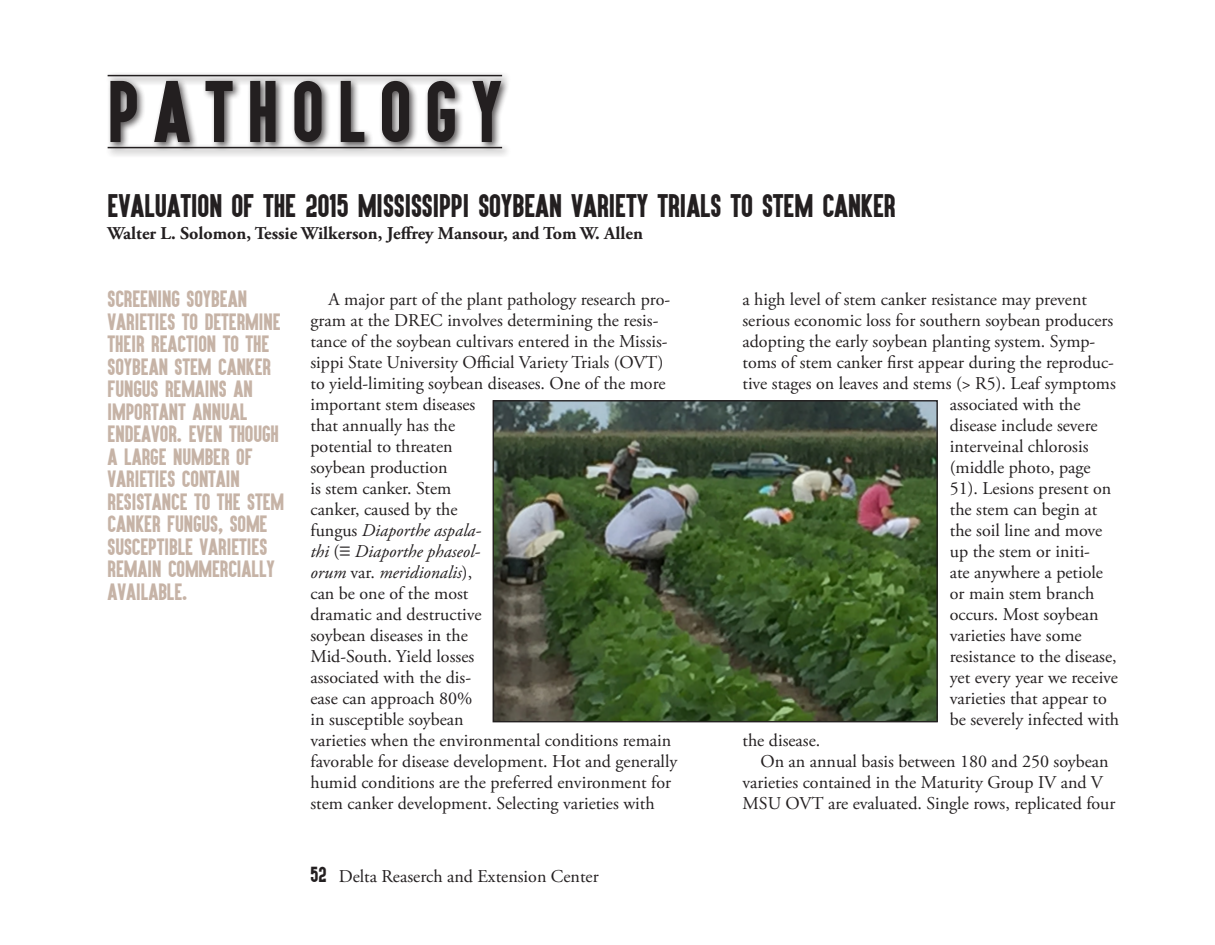
<style>
.page{position:relative;width:1215px;height:945px;background:#fff}
.page>*{position:absolute;margin:0;border:0;box-sizing:border-box;transform-origin:0 0}
.t1{font:72px "Aku&Kamu";letter-spacing:.2em;color:#231f20}
.Headline{font:27px "Aku&Kamu";color:#231f20}
.Pull_quote{font:19.5px/22.5px "Aku&Kamu";color:#c6b3a6}
.Body_copy{font:18px/21px "Adobe Garamond Pro";color:#231f20}
.By_line{font:700 18px "Adobe Garamond Pro";color:#231f20}
.s1{font-style:italic}
.s2{font-family:"Century"}
.s3{font-family:"Aku&Kamu"}
</style>
<div class="page">
<div style="left:107px;top:78px;width:403px;height:74px;background:#231f20;opacity:.75"></div>
<div style="left:105px;top:144px;width:407px;height:14px;background:#231f20;opacity:.75"></div>
<hr style="left:108px;top:147px;width:394px;height:1px;background:#231f20">
<div style="left:105px;top:72px;width:407px;height:14px;background:#231f20;opacity:.75"></div>
<hr style="left:108px;top:75px;width:394px;height:1px;background:#231f20">
<img style="left:495px;top:402px;width:441px;height:318px">
<div style="left:493px;top:400px;width:445px;height:322px;border:1px solid #231f20"></div>
<p class="t1" style="left:108px;top:64px;width:396px">PATHOLOGY</p>
<p class="Headline" style="left:108px;top:188px;width:790px">EVALUATION OF THE 2015 MISSISSIPPI SOYBEAN VARIETY TRIALS TO STEM CANKER</p>
<p class="By_line" style="left:108px;top:223px;width:537px">Walter L. Solomon, Tessie Wilkerson, Jeffrey Mansour, and Tom W. Allen</p>
<p class="Pull_quote" style="left:108px;top:288px;width:178px">SCREENING SOYBEAN<br>VARIETIES TO DETERMINE<br>THEIR REACTION TO THE<br>SOYBEAN STEM CANKER<br>FUNGUS REMAINS AN<br>IMPORTANT ANNUAL<br>ENDEAVOR. EVEN THOUGH<br>A LARGE NUMBER OF<br>VARIETIES CONTAIN<br>RESISTANCE TO THE STEM<br>CANKER FUNGUS, SOME<br>SUSCEPTIBLE VARIETIES<br>REMAIN COMMERCIALLY<br>AVAILABLE.</p>
<p class="Body_copy" style="left:310px;top:290px;width:368px;text-indent:18px">A major part of the plant pathology research pro&shy;gram at the DREC involves determining the resis&shy;tance of the soybean cultivars entered in the Missis&shy;sippi State University Official Variety Trials (OVT) to yield-limiting soybean diseases. One of the more important stem diseases<br>that annually has the<br>potential to threaten<br>soybean production<br>is stem canker. Stem<br>canker, caused by the<br>fungus <span class="s1">Diaporthe aspala-<br>thi</span> (<span class="s2">≡</span> <span class="s1">Diaporthe phaseol-<br>orum</span> var. <span class="s1">meridionalis</span>),<br>can be one of the most<br>dramatic and destructive<br>soybean diseases in the<br>Mid-South. Yield losses<br>associated with the dis-<br>ease can approach 80%<br>in susceptible soybean<br>varieties when the environmental conditions remain favorable for disease development. Hot and generally humid conditions are the preferred environment for stem canker development. Selecting varieties with</p>
<p class="Body_copy" style="left:742px;top:290px;width:346px">a high level of stem canker resistance may prevent</p>
<p class="Body_copy" style="left:742px;top:311px;width:372px">serious economic loss for southern soybean producers</p>
<p class="Body_copy" style="left:742px;top:332px;width:354px">adopting the early soybean planting system. Symp-</p>
<p class="Body_copy" style="left:742px;top:353px;width:373px">toms of stem canker first appear during the reproduc-</p>
<p class="Body_copy" style="left:742px;top:374px;width:375px">tive stages on leaves and stems (&gt; R5). Leaf symptoms</p>
<p class="Body_copy" style="left:950px;top:395px;width:132px">associated with the</p>
<p class="Body_copy" style="left:950px;top:416px;width:149px">disease include severe</p>
<p class="Body_copy" style="left:950px;top:437px;width:140px">interveinal chlorosis</p>
<p class="Body_copy" style="left:950px;top:458px;width:142px">(middle photo, page</p>
<p class="Body_copy" style="left:950px;top:479px;width:163px">51). Lesions present on</p>
<p class="Body_copy" style="left:950px;top:500px;width:149px">the stem can begin at</p>
<p class="Body_copy" style="left:950px;top:521px;width:154px">the soil line and move</p>
<p class="Body_copy" style="left:950px;top:542px;width:142px">up the stem or initi-</p>
<p class="Body_copy" style="left:950px;top:563px;width:155px">ate anywhere a petiole</p>
<p class="Body_copy" style="left:950px;top:584px;width:146px">or main stem branch</p>
<p class="Body_copy" style="left:950px;top:605px;width:150px">occurs. Most soybean</p>
<p class="Body_copy" style="left:950px;top:626px;width:133px">varieties have some</p>
<p class="Body_copy" style="left:950px;top:647px;width:168px">resistance to the disease,</p>
<p class="Body_copy" style="left:950px;top:668px;width:170px">yet every year we receive</p>
<p class="Body_copy" style="left:950px;top:689px;width:159px">varieties that appear to</p>
<p class="Body_copy" style="left:950px;top:710px;width:171px">be severely infected with</p>
<p class="Body_copy" style="left:742px;top:731px;width:79px">the disease.</p>
<p class="Body_copy" style="left:742px;top:752px;width:375px;text-indent:18px">On an annual basis between 180 and 250 soybean varieties contained in the Maturity Group IV and V<br>MSU OVT are evaluated. Single rows, replicated four</p>
<p class="Body_copy" style="left:310px;top:866px;width:290px"><span class="s3">52</span> Delta Reaserch and Extension Center</p>
</div>
